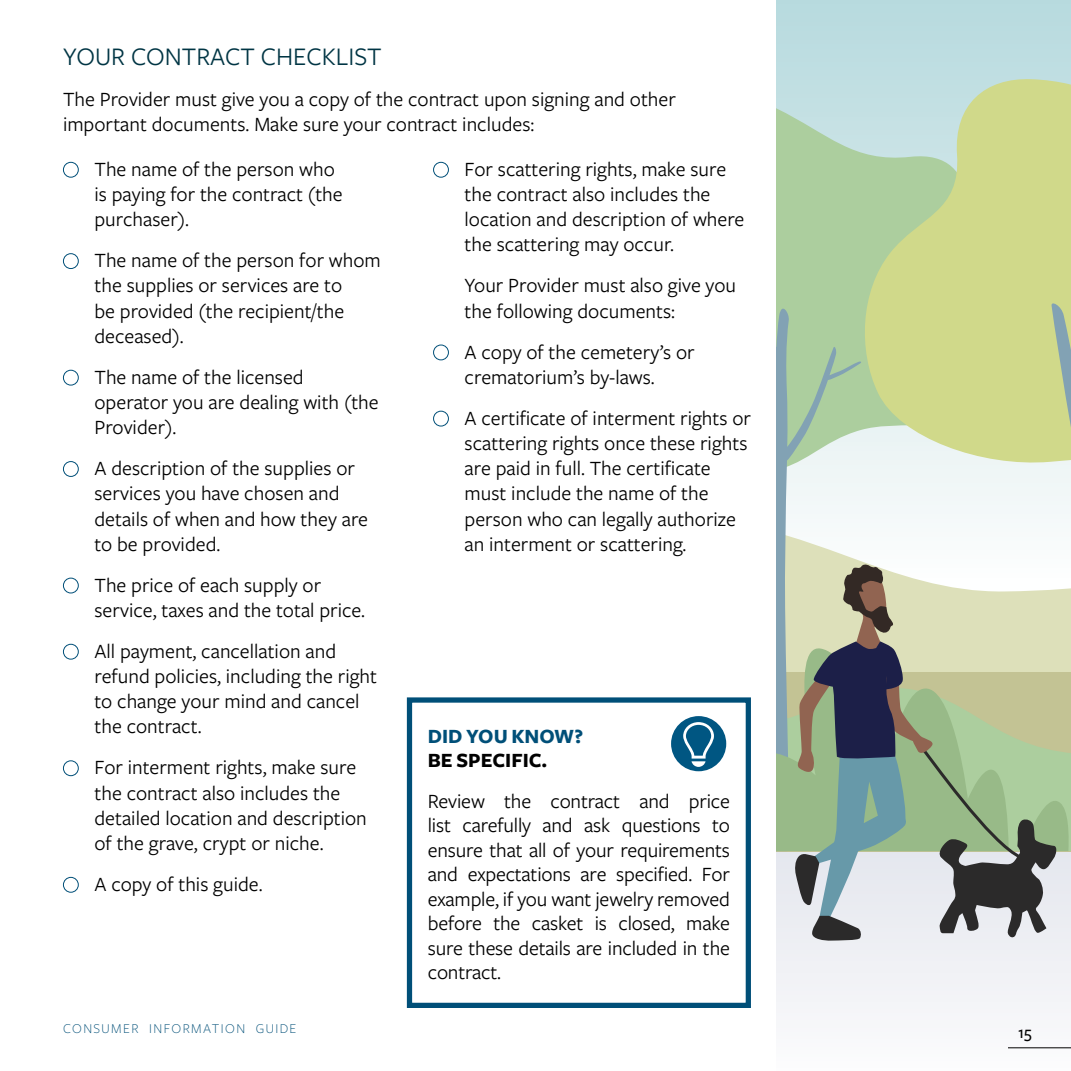
<style>
.page{position:relative;width:1071px;height:1071px;background:#fff}
.page>*{position:absolute;margin:0;border:0;box-sizing:border-box;transform-origin:0 0}
.t1{font:26.25px "Freight Sans Pro";color:#003544}
.t2{font:21px/25.2px "Freight Sans Pro";color:#000}
.t3{font:700 21px "Freight Sans";color:#004f78}
.t4{font:700 21px "Freight Sans";color:#000}
.t5{font:500 17.5px "Freight Sans";color:#000}
.t6{font:300 14px "Freight Sans Pro";letter-spacing:.1em;color:#004f78}
</style>
<div class="page">
<div style="left:776px;top:848px;width:295px;height:223px;background:#f4f5f8"></div>
<div style="left:776px;top:0;width:295px;height:670px;background:#bcdde1"></div>
<svg style="left:776px;top:108px;width:82px;height:157px;background:#afd0a8"></svg>
<svg style="left:858px;top:79px;width:213px;height:186px;fill:#d0d98a"></svg>
<svg style="left:776px;top:265px;width:295px;height:676px;background:#b9c6aa"></svg>
<hr style="left:1008px;top:1047px;width:63px;height:1px;background:#000">
<div style="left:63px;top:162px;width:16px;height:16px;border:1px solid #004f78;border-radius:50%"></div>
<div style="left:63px;top:253px;width:16px;height:16px;border:1px solid #004f78;border-radius:50%"></div>
<div style="left:63px;top:370px;width:16px;height:16px;border:1px solid #004f78;border-radius:50%"></div>
<div style="left:63px;top:461px;width:16px;height:16px;border:1px solid #004f78;border-radius:50%"></div>
<div style="left:63px;top:578px;width:16px;height:15px;border:1px solid #004f78;border-radius:50%"></div>
<div style="left:63px;top:644px;width:16px;height:16px;border:1px solid #004f78;border-radius:50%"></div>
<div style="left:63px;top:760px;width:16px;height:16px;border:1px solid #004f78;border-radius:50%"></div>
<div style="left:63px;top:877px;width:16px;height:16px;border:1px solid #004f78;border-radius:50%"></div>
<div style="left:433px;top:162px;width:16px;height:16px;border:1px solid #004f78;border-radius:50%"></div>
<div style="left:433px;top:345px;width:16px;height:15px;border:1px solid #004f78;border-radius:50%"></div>
<div style="left:433px;top:411px;width:16px;height:15px;border:1px solid #004f78;border-radius:50%"></div>
<div style="left:407px;top:697px;width:344px;height:311px;border:5px solid #004f78"></div>
<div style="left:671px;top:716px;width:55px;height:55px;background:#005682;border-radius:50%"></div>
<svg style="left:683px;top:722px;width:31px;height:45px"></svg>
<p class="t1" style="left:63px;top:46px;width:320px">YOUR CONTRACT CHECKLIST</p>
<p class="t2" style="left:63px;top:89px;width:614px">The Provider must give you a copy of the contract upon signing and other important documents. Make sure your contract includes:</p>
<p class="t2" style="left:94px;top:158px;width:250px">The name of the person who is paying for the contract (the purchaser).</p>
<p class="t2" style="left:94px;top:250px;width:288px">The name of the person for whom the supplies or services are to<br>be provided (the recipient/the deceased).</p>
<p class="t2" style="left:94px;top:366px;width:286px">The name of the licensed operator you are dealing with (the<br>Provider).</p>
<p class="t2" style="left:94px;top:458px;width:275px">A description of the supplies or services you have chosen and details of when and how they are to be provided.</p>
<p class="t2" style="left:94px;top:574px;width:272px">The price of each supply or service, taxes and the total price.</p>
<p class="t2" style="left:94px;top:640px;width:284px">All payment, cancellation and refund policies, including the right to change your mind and cancel the contract.</p>
<p class="t2" style="left:94px;top:757px;width:274px">For interment rights, make sure the contract also includes the detailed location and description of the grave, crypt or niche.</p>
<p class="t2" style="left:94px;top:873px;width:170px">A copy of this guide.</p>
<p class="t2" style="left:465px;top:158px;width:281px">For scattering rights, make sure the contract also includes the location and description of where the scattering may occur.</p>
<p class="t2" style="left:465px;top:275px;width:273px">Your Provider must also give you the following documents:</p>
<p class="t2" style="left:465px;top:341px;width:232px">A copy of the cemetery’s or crematorium’s by-laws.</p>
<p class="t2" style="left:465px;top:404px;width:288px">A certificate of interment rights or scattering rights once these rights are paid in full. The certificate must include the name of the person who can legally authorize an interment or scattering.</p>
<p class="t3" style="left:428px;top:723px;width:157px">DID YOU KNOW?</p>
<p class="t4" style="left:428px;top:748px;width:121px">BE SPECIFIC.</p>
<p class="t2" style="left:428px;top:790px;width:304px;line-height:24.5px;text-align:justify">Review the contract and price list carefully and ask questions to ensure that all of your requirements and expectations are specified. For example, if you want jewelry removed before the casket is closed, make sure these details are included in the contract.</p>
<p class="t6" style="left:63px;top:1024px;width:235px">CONSUMER INFORMATION GUIDE</p>
<p class="t5" style="left:1018px;top:1025px;width:15px">15</p>
</div>
